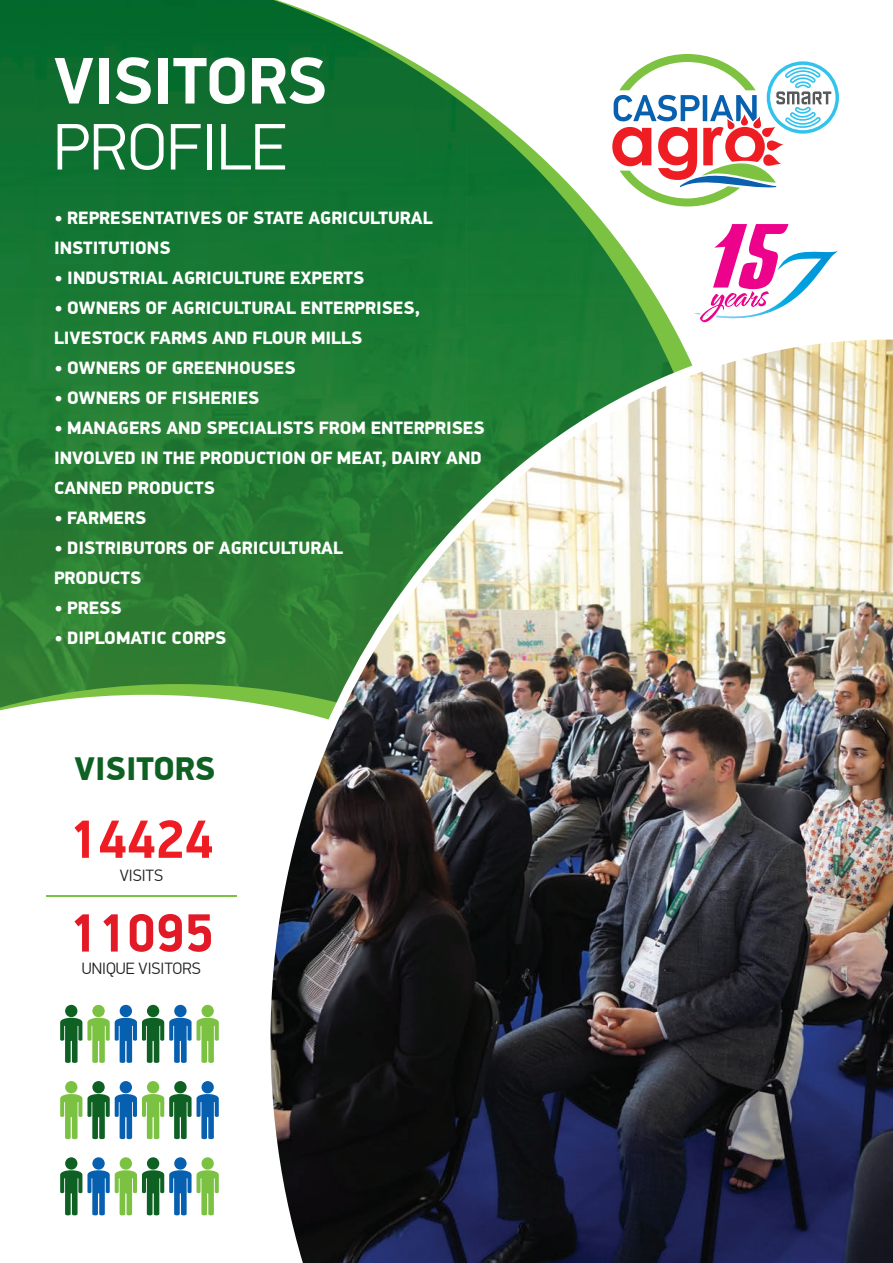
<style>
.page{position:relative;width:893px;height:1263px;background:#fff}
.page>*{position:absolute;margin:0;border:0;box-sizing:border-box;transform-origin:0 0}
.t1{font:700 66px "PF Din Display Pro";color:#fff}
.t2{font:300 66px "PF Din Display Pro";color:#fff}
.t3{font:700 54px "PF Din Display Pro";color:#ee1d23}
.t4{font:700 54px "PF Din Display Pro";color:#e21926}
.t5{font:900 33px "PF Din Display Pro";color:#0e6123}
.t6{font:900 18px/30px "PF Din Display Pro";color:#fff}
.t7{font:300 16.5px "PF Din Display Pro";color:#231f20}
</style>
<div class="page">
<img style="left:0;top:0;width:415px;height:684px">
<img style="left:414px;top:69px;width:53px;height:263px">
<img style="left:466px;top:106px;width:105px;height:226px">
<img style="left:570px;top:206px;width:53px;height:126px">
<img style="left:622px;top:276px;width:52px;height:56px">
<svg style="left:612px;top:54px;width:227px;height:152px"></svg>
<svg style="left:0;top:695px;width:262px;height:474px"></svg>
<div style="left:65px;top:1005px;width:12px;height:12px;background:#0e6123;border-radius:50%"></div>
<div style="left:65px;top:1081px;width:12px;height:12px;background:#7bc142;border-radius:50%"></div>
<div style="left:65px;top:1157px;width:12px;height:12px;background:#0e6123;border-radius:50%"></div>
<div style="left:120px;top:1005px;width:12px;height:12px;background:#0760af;border-radius:50%"></div>
<div style="left:120px;top:1081px;width:12px;height:12px;background:#0760af;border-radius:50%"></div>
<div style="left:120px;top:1157px;width:12px;height:12px;background:#7bc142;border-radius:50%"></div>
<div style="left:174px;top:1005px;width:13px;height:12px;background:#0760af;border-radius:50%"></div>
<div style="left:174px;top:1081px;width:13px;height:12px;background:#0e6123;border-radius:50%"></div>
<div style="left:174px;top:1157px;width:13px;height:12px;background:#0760af;border-radius:50%"></div>
<div style="left:92px;top:1005px;width:13px;height:12px;background:#7bc142;border-radius:50%"></div>
<div style="left:92px;top:1081px;width:13px;height:12px;background:#0e6123;border-radius:50%"></div>
<div style="left:92px;top:1157px;width:13px;height:12px;background:#0760af;border-radius:50%"></div>
<div style="left:147px;top:1005px;width:12px;height:12px;background:#0e6123;border-radius:50%"></div>
<div style="left:147px;top:1081px;width:12px;height:12px;background:#7bc142;border-radius:50%"></div>
<div style="left:147px;top:1157px;width:12px;height:12px;background:#0e6123;border-radius:50%"></div>
<div style="left:202px;top:1005px;width:12px;height:12px;background:#7bc142;border-radius:50%"></div>
<div style="left:202px;top:1081px;width:12px;height:12px;background:#0760af;border-radius:50%"></div>
<div style="left:202px;top:1157px;width:12px;height:12px;background:#7bc142;border-radius:50%"></div>
<svg style="left:60px;top:1016px;width:159px;height:47px"></svg>
<svg style="left:60px;top:1092px;width:159px;height:48px"></svg>
<svg style="left:60px;top:1169px;width:159px;height:47px"></svg>
<img style="left:262px;top:332px;width:631px;height:931px">
<svg style="left:694px;top:224px;width:144px;height:99px"></svg>
<hr style="left:46px;top:895px;width:191px;height:1px;background:#7bc142">
<h1 class="t1" style="left:54px;top:41px;width:274px">VISITORS</h1>
<h1 class="t2" style="left:54px;top:109px;width:235px">PROFILE</h1>
<p class="t6" style="left:54px;top:203px;width:380px">• REPRESENTATIVES OF STATE AGRICULTURAL<br>INSTITUTIONS</p>
<p class="t6" style="left:54px;top:263px;width:312px">• INDUSTRIAL AGRICULTURE EXPERTS</p>
<p class="t6" style="left:54px;top:293px;width:368px">• OWNERS OF AGRICULTURAL ENTERPRISES,<br>LIVESTOCK FARMS AND FLOUR MILLS</p>
<p class="t6" style="left:54px;top:353px;width:243px">• OWNERS OF GREENHOUSES</p>
<p class="t6" style="left:54px;top:383px;width:207px">• OWNERS OF FISHERIES</p>
<p class="t6" style="left:54px;top:413px;width:432px">• MANAGERS AND SPECIALISTS FROM ENTERPRISES<br>INVOLVED IN THE PRODUCTION OF MEAT, DAIRY AND<br>CANNED PRODUCTS</p>
<p class="t6" style="left:54px;top:503px;width:94px">• FARMERS</p>
<p class="t6" style="left:54px;top:533px;width:290px">• DISTRIBUTORS OF AGRICULTURAL<br>PRODUCTS</p>
<p class="t6" style="left:54px;top:594px;width:69px">• PRESS</p>
<p class="t6" style="left:54px;top:624px;width:174px">• DIPLOMATIC CORPS</p>
<h3 class="t5" style="left:75px;top:749px;width:142px">VISITORS</h3>
<h2 class="t3" style="left:69px;top:807px;width:146px">14424</h2>
<p class="t7" style="left:120px;top:866px;width:45px">VISITS</p>
<h2 class="t4" style="left:69px;top:900px;width:146px">11095</h2>
<p class="t7" style="left:82px;top:959px;width:120px">UNIQUE VISITORS</p>
</div>
